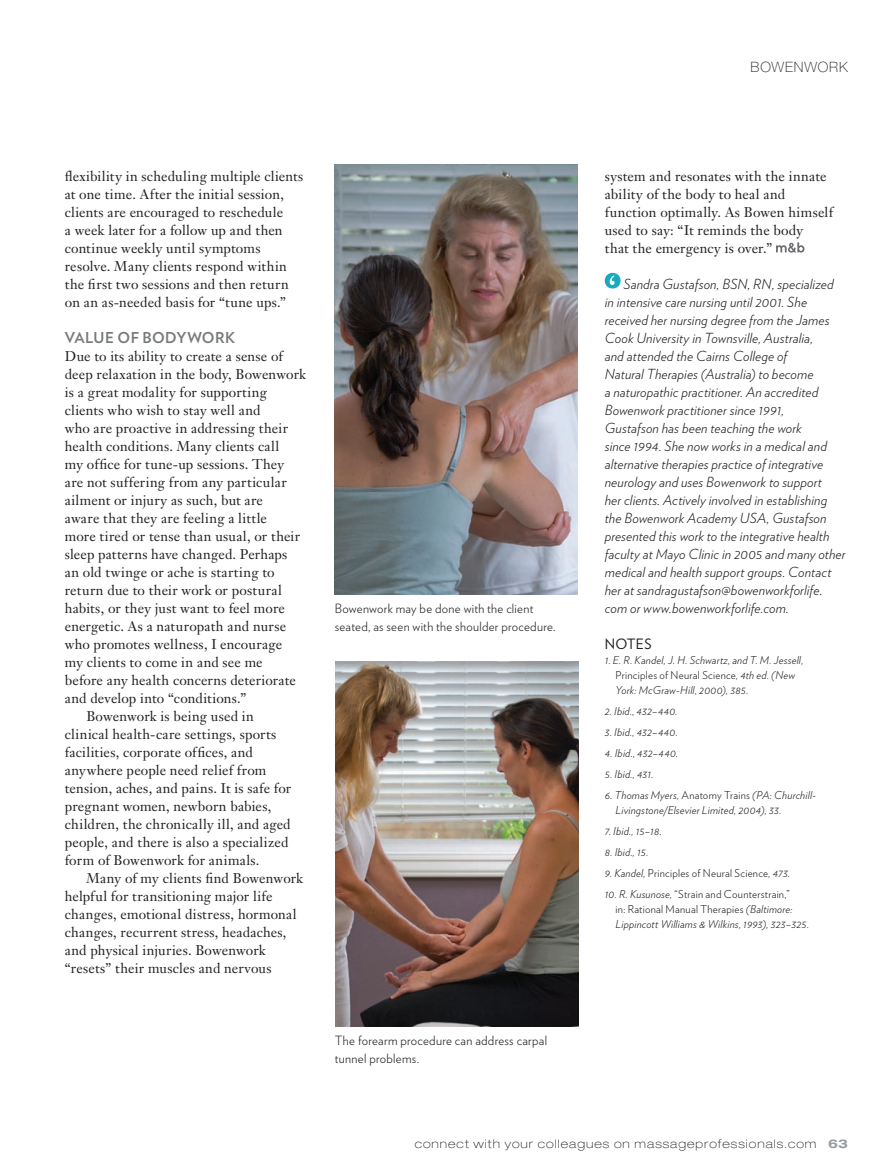
<style>
.page{position:relative;width:891px;height:1175px;background:#fff}
.page>*{position:absolute;margin:0;border:0;box-sizing:border-box;transform-origin:0 0}
.t1{font:700 15px "Verlag";letter-spacing:.025em;color:#787b7d}
.t2{font:100 14.25px "Helvetica Neue";letter-spacing:.06em;color:#231f20}
.t3{font:14.25px "Verlag";letter-spacing:.015em;color:#231f20}
.t4{font:13.8px/18px "Janson Text";letter-spacing:.015em;color:#231f20}
.t5{font:italic 300 13.8px/18px "Verlag";letter-spacing:.01em;color:#231f20}
.t6{font:300 12.75px/18px "Verlag";letter-spacing:.025em;color:#231f20}
.t7{font:100 expanded 12px "Helvetica Neue";letter-spacing:.085em;color:#231f20}
.t8{font:italic 300 10.8px/15px "Verlag";letter-spacing:.02em;color:#231f20}
.t9{font:300 10.8px "Verlag";letter-spacing:.025em;color:#231f20}
.s1{font-style:normal}
.s2{font-style:italic}
.s3{font-weight:700;color:#979ea2}
</style>
<div class="page">
<svg style="left:776px;top:242px;width:29px;height:10px"></svg>
<svg style="left:605px;top:272px;width:16px;height:17px"></svg>
<img style="left:335px;top:164px;width:243px;height:430px">
<img style="left:336px;top:661px;width:242px;height:365px">
<p class="t2" style="left:751px;top:59px;width:99px">BOWENWORK</p>
<p class="t4" style="left:65px;top:167px;width:240px">flexibility in scheduling multiple clients at one time. After the initial session, clients are encouraged to reschedule<br>a week later for a follow up and then continue weekly until symptoms resolve. Many clients respond within the first two sessions and then return on an as-needed basis for “tune ups.”</p>
<p class="t1" style="left:65px;top:325px;width:172px">VALUE OF BODYWORK</p>
<p class="t4" style="left:65px;top:347px;width:220px">Due to its ability to create a sense of</p>
<p class="t4" style="left:65px;top:365px;width:243px">deep relaxation in the body, Bowenwork</p>
<p class="t4" style="left:65px;top:383px;width:204px">is a great modality for supporting</p>
<p class="t4" style="left:65px;top:401px;width:197px">clients who wish to stay well and</p>
<p class="t4" style="left:65px;top:419px;width:225px">who are proactive in addressing their</p>
<p class="t4" style="left:65px;top:437px;width:216px">health conditions. Many clients call</p>
<p class="t4" style="left:65px;top:455px;width:221px">my office for tune-up sessions. They</p>
<p class="t4" style="left:65px;top:473px;width:224px">are not suffering from any particular</p>
<p class="t4" style="left:65px;top:491px;width:200px">ailment or injury as such, but are</p>
<p class="t4" style="left:65px;top:509px;width:204px">aware that they are feeling a little</p>
<p class="t4" style="left:65px;top:527px;width:237px">more tired or tense than usual, or their</p>
<p class="t4" style="left:65px;top:545px;width:224px">sleep patterns have changed. Perhaps</p>
<p class="t4" style="left:65px;top:563px;width:211px">an old twinge or ache is starting to</p>
<p class="t4" style="left:65px;top:581px;width:219px">return due to their work or postural</p>
<p class="t4" style="left:65px;top:599px;width:222px">habits, or they just want to feel more</p>
<p class="t4" style="left:65px;top:617px;width:223px">energetic. As a naturopath and nurse</p>
<p class="t4" style="left:65px;top:634px;width:219px">who promotes wellness, I encourage</p>
<p class="t4" style="left:65px;top:652px;width:199px">my clients to come in and see me</p>
<p class="t4" style="left:65px;top:670px;width:233px">before any health concerns deteriorate</p>
<p class="t4" style="left:65px;top:688px;width:183px">and develop into “conditions.”</p>
<p class="t4" style="left:86px;top:706px;width:169px">Bowenwork is being used in</p>
<p class="t4" style="left:65px;top:724px;width:213px">clinical health-care settings, sports</p>
<p class="t4" style="left:65px;top:742px;width:190px">facilities, corporate offices, and</p>
<p class="t4" style="left:65px;top:760px;width:203px">anywhere people need relief from</p>
<p class="t4" style="left:65px;top:778px;width:228px">tension, aches, and pains. It is safe for</p>
<p class="t4" style="left:65px;top:796px;width:208px">pregnant women, newborn babies,</p>
<p class="t4" style="left:65px;top:814px;width:227px">children, the chronically ill, and aged</p>
<p class="t4" style="left:65px;top:832px;width:225px">people, and there is also a specialized</p>
<p class="t4" style="left:65px;top:850px;width:196px">form of Bowenwork for animals.</p>
<p class="t4" style="left:86px;top:868px;width:218px">Many of my clients find Bowenwork</p>
<p class="t4" style="left:65px;top:886px;width:209px">helpful for transitioning major life</p>
<p class="t4" style="left:65px;top:904px;width:233px">changes, emotional distress, hormonal</p>
<p class="t4" style="left:65px;top:922px;width:223px">changes, recurrent stress, headaches,</p>
<p class="t4" style="left:65px;top:940px;width:203px">and physical injuries. Bowenwork</p>
<p class="t4" style="left:65px;top:958px;width:208px">“resets” their muscles and nervous</p>
<p class="t6" style="left:335px;top:598px;width:222px">Bowenwork may be done with the client seated, as seen with the shoulder procedure.</p>
<p class="t6" style="left:335px;top:1030px;width:214px">The forearm procedure can address carpal tunnel problems.</p>
<p class="t4" style="left:605px;top:167px;width:230px">system and resonates with the innate ability of the body to heal and function optimally. As Bowen himself used to say: “It reminds the body<br>that the emergency is over.”</p>
<p class="t5" style="left:605px;top:274px;width:242px;text-indent:19px">Sandra Gustafson, BSN, RN, specialized in intensive care nursing until 2001. She received her nursing degree from the James Cook University in Townsville, Australia,<br>and attended the Cairns College of<br>Natural Therapies (Australia) to become<br>a naturopathic practitioner. An accredited Bowenwork practitioner since 1991,<br>Gustafson has been teaching the work<br>since 1994. She now works in a medical and alternative therapies practice of integrative neurology and uses Bowenwork to support<br>her clients. Actively involved in establishing the Bowenwork Academy USA, Gustafson presented this work to the integrative health faculty at Mayo Clinic in 2005 and many other medical and health support groups. Contact her at sandragustafson@bowenworkforlife. com or www.bowenworkforlife.com.</p>
<p class="t3" style="left:605px;top:633px;width:48px">NoTeS</p>
<p class="t8" style="left:616px;top:651px;width:189px;text-indent:-11px">1. E. R. Kandel, J. H. Schwartz, and T. M. Jessell,<br><span class="s1">Principles of Neural Science</span>, 4th ed. (New<br>York: McGraw-Hill, 2000), 385.</p>
<p class="t8" style="left:605px;top:702px;width:74px">2. Ibid., 432–440.</p>
<p class="t8" style="left:605px;top:723px;width:74px">3. Ibid., 432–440.</p>
<p class="t8" style="left:605px;top:744px;width:75px">4. Ibid., 432–440.</p>
<p class="t8" style="left:605px;top:765px;width:50px">5. Ibid., 431.</p>
<p class="t8" style="left:616px;top:786px;width:202px;text-indent:-11px">6. Thomas Myers, <span class="s1">Anatomy Trains</span> (PA: Churchill-<br>Livingstone/Elsevier Limited, 2004), 33.</p>
<p class="t8" style="left:605px;top:822px;width:59px">7. Ibid., 15–18.</p>
<p class="t8" style="left:605px;top:843px;width:45px">8. Ibid., 15.</p>
<p class="t9" style="left:605px;top:865px;width:187px"><span class="s2">9. Kandel,</span> Principles of Neural Science<span class="s2">, 473.</span></p>
<p class="t8" style="left:616px;top:885px;width:195px;text-indent:-11px">10. R. Kusunose, <span class="s1">“Strain and Counterstrain,”<br>in: Rational Manual Therapies</span> (Baltimore:<br>Lippincott Williams &amp; Wilkins, 1993), 323–325.</p>
<p class="t7" style="left:415px;top:1137px;width:435px">connect with your colleagues on massageprofessionals.com <span class="s3">63</span></p>
</div>
